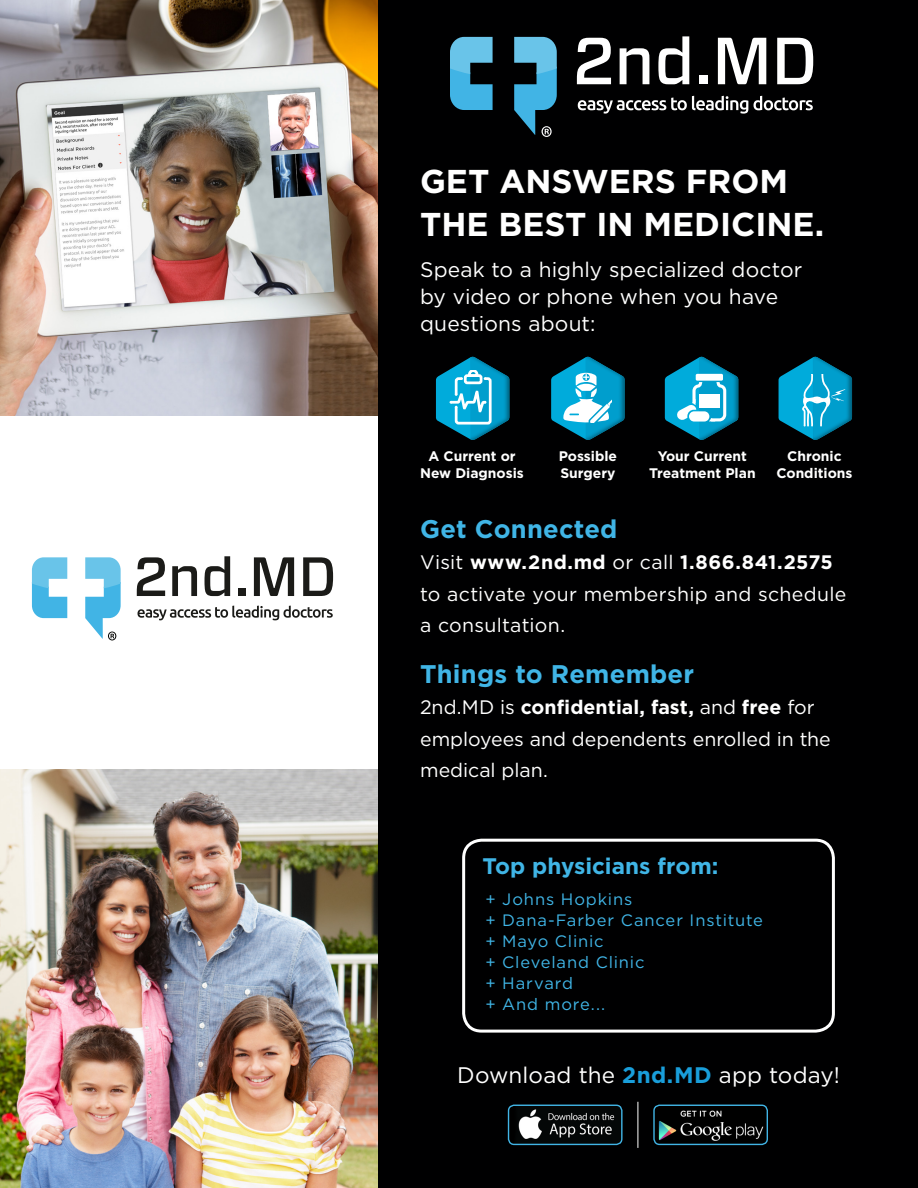
<style>
.page{position:relative;width:918px;height:1188px;background:#fff}
.page>*{position:absolute;margin:0;border:0;box-sizing:border-box;transform-origin:0 0}
.t1{font:700 33px/43.5px "Gotham";color:#fff}
.t2{font:700 25.5px "Gotham";letter-spacing:.01em;color:#40b5e6}
.t3{font:22.5px "Gotham";letter-spacing:.005em;color:#fff}
.t4{font:700 22.5px "Gotham";color:#40b5e6}
.t5{font:21px/27px "Gotham";letter-spacing:.01em;color:#fff}
.t6{font:19.5px/31.5px "Gotham";letter-spacing:.005em;color:#fff}
.t7{font:16.5px/21px "Gotham";letter-spacing:.05em;color:#40b5e6}
.t8{font:700 13.8px/16.8px "Gotham";color:#fff;text-align:center}
.s1{font-weight:700}
.s2{font-weight:700;color:#199eda}
</style>
<div class="page">
<img style="left:0;top:0;width:378px;height:416px">
<img style="left:0;top:769px;width:378px;height:419px">
<div style="left:378px;top:0;width:540px;height:1188px;background:#000001"></div>
<svg style="left:551px;top:356px;width:74px;height:84px"></svg>
<svg style="left:436px;top:356px;width:74px;height:84px"></svg>
<svg style="left:665px;top:356px;width:74px;height:84px"></svg>
<svg style="left:778px;top:356px;width:74px;height:84px"></svg>
<svg style="left:577px;top:38px;width:34px;height:46px"></svg>
<svg style="left:620px;top:48px;width:29px;height:36px"></svg>
<svg style="left:658px;top:36px;width:31px;height:48px"></svg>
<div style="left:699px;top:75px;width:9px;height:9px;background:#fff"></div>
<svg style="left:718px;top:38px;width:48px;height:46px"></svg>
<svg style="left:777px;top:38px;width:36px;height:46px"></svg>
<svg style="left:578px;top:96px;width:170px;height:18px"></svg>
<svg style="left:754px;top:96px;width:59px;height:14px"></svg>
<svg style="left:450px;top:37px;width:43px;height:73px"></svg>
<svg style="left:514px;top:37px;width:43px;height:100px"></svg>
<hr style="left:637px;top:1102px;width:1px;height:46px;background:#fff">
<img style="left:509px;top:1105px;width:113px;height:39px">
<div style="left:508px;top:1105px;width:115px;height:40px;border:1px solid #41b4e5;border-radius:6px"></div>
<img style="left:654px;top:1105px;width:113px;height:39px">
<div style="left:653px;top:1105px;width:115px;height:40px;border:1px solid #41b4e5;border-radius:6px"></div>
<div style="left:462px;top:839px;width:373px;height:194px;border:3px solid #fff;border-radius:18px"></div>
<svg style="left:32px;top:557px;width:35px;height:61px"></svg>
<svg style="left:137px;top:557px;width:28px;height:39px"></svg>
<svg style="left:172px;top:566px;width:25px;height:30px"></svg>
<svg style="left:205px;top:556px;width:25px;height:40px"></svg>
<div style="left:238px;top:589px;width:7px;height:7px;background:#1b1b18"></div>
<svg style="left:254px;top:557px;width:40px;height:39px"></svg>
<svg style="left:303px;top:557px;width:30px;height:39px"></svg>
<svg style="left:138px;top:606px;width:195px;height:14px"></svg>
<svg style="left:85px;top:557px;width:36px;height:83px"></svg>
<p class="t1" style="left:420px;top:159px;width:406px">GET ANSWERS FROM<br>THE BEST IN MEDICINE.</p>
<p class="t5" style="left:420px;top:255px;width:384px">Speak to a highly specialized doctor</p>
<p class="t5" style="left:420px;top:282px;width:360px">by video or phone when you have questions about:</p>
<p class="t8" style="left:420px;top:448px;width:105px">A Current or<br>New Diagnosis</p>
<p class="t8" style="left:649px;top:448px;width:108px">Your Current<br>Treatment Plan</p>
<p class="t8" style="left:787px;top:448px;width:56px">Chronic</p>
<p class="t8" style="left:559px;top:448px;width:60px">Possible</p>
<p class="t8" style="left:560px;top:464px;width:57px">Surgery</p>
<p class="t8" style="left:776px;top:464px;width:78px">Conditions</p>
<p class="t2" style="left:420px;top:512px;width:199px">Get Connected</p>
<p class="t6" style="left:420px;top:546px;width:428px">Visit <span class="s1">www.2nd.md</span> or call <span class="s1">1.866.841.2575 </span>to activate your membership and schedule a consultation.</p>
<p class="t2" style="left:420px;top:657px;width:276px">Things to Remember</p>
<p class="t6" style="left:420px;top:691px;width:412px">2nd.MD is <span class="s1">confidential, fast,</span> and <span class="s1">free</span> for employees and dependents enrolled in the medical plan.</p>
<p class="t4" style="left:482px;top:852px;width:238px">Top physicians from:</p>
<p class="t7" style="left:485px;top:888px;width:279px">+ Johns Hopkins<br>+ Dana-Farber Cancer Institute + Mayo Clinic<br>+ Cleveland Clinic<br>+ Harvard</p>
<p class="t7" style="left:485px;top:993px;width:121px">+ And more...</p>
<p class="t3" style="left:457px;top:1061px;width:384px">Download the <span class="s2">2nd.MD</span> app today!</p>
</div>
